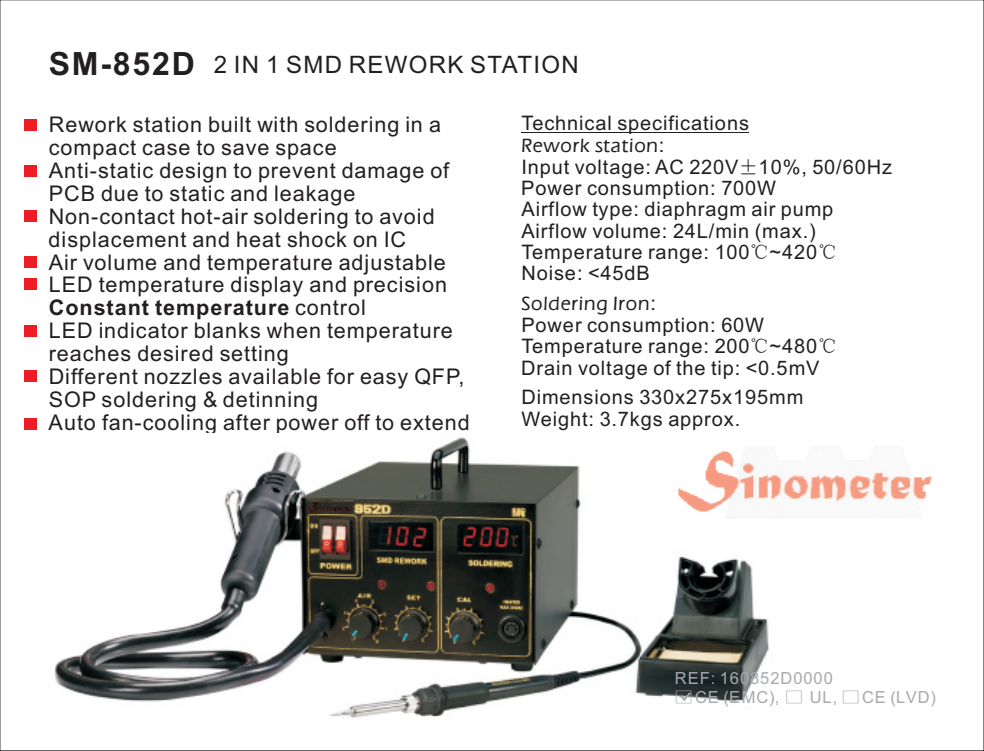
<style>
.page{position:relative;width:984px;height:751px;background:#fff}
.page>*{position:absolute;margin:0;border:0;box-sizing:border-box;transform-origin:0 0}
.t1{font:24px "Arial";letter-spacing:.055em;color:#231f20}
.t2{font:21.6px/22.8px "Arial";letter-spacing:.045em;color:#231f20}
.t3{font:20px/21.2px "Arial";letter-spacing:.045em;color:#231f20}
.t4{font:500 20px "Eras IT Cby BT";letter-spacing:.045em;color:#231f20}
.t5{font:16.8px "Arial Narrow";letter-spacing:.045em;color:#a8a9ad;scale:1.21 1}
.s1{font-weight:700;font-size:32px}
.s2{font-weight:700}
.s3{font-family:"Arial";font-weight:400}
.s4{font-family:"Sim Sun"}
</style>
<div class="page">
<div style="left:24px;top:165px;width:12px;height:12px;background:#ee1d23"></div>
<div style="left:24px;top:119px;width:12px;height:11px;background:#ee1d23"></div>
<div style="left:24px;top:210px;width:12px;height:12px;background:#ee1d23"></div>
<div style="left:24px;top:256px;width:12px;height:12px;background:#ee1d23"></div>
<div style="left:24px;top:278px;width:12px;height:12px;background:#ee1d23"></div>
<div style="left:24px;top:325px;width:12px;height:12px;background:#ee1d23"></div>
<div style="left:24px;top:370px;width:12px;height:12px;background:#ee1d23"></div>
<div style="left:24px;top:418px;width:12px;height:11px;background:#ee1d23"></div>
<img style="left:54px;top:437px;width:715px;height:281px">
<img style="left:308px;top:500px;width:44px;height:13px">
<img style="left:677px;top:447px;width:255px;height:73px">
<svg style="left:678px;top:691px;width:12px;height:10px"></svg>
<hr style="left:521px;top:132px;width:227px;height:1px;background:#231f20">
<p class="t1" style="left:49px;top:56px;width:531px"><span class="s1">SM-852D</span> 2 IN 1 SMD REWORK STATION</p>
<p class="t2" style="left:49px;top:115px;width:402px">Rework station built with soldering in a compact case to save space<br>Anti-static design to prevent damage of PCB due to static and leakage</p>
<p class="t2" style="left:49px;top:207px;width:387px">Non-contact hot-air soldering to avoid displacement and heat shock on IC</p>
<p class="t2" style="left:49px;top:252px;width:417px">Air volume and temperature adjustable LED temperature display and precision <span class="s2">Constant temperature</span> control<br>LED indicator blanks when temperature reaches desired setting<br>Different nozzles available for easy QFP, SOP soldering &amp; detinning</p>
<p class="t2" style="left:49px;top:413px;width:422px">Auto fan-cooling after power off to extend</p>
<p class="t3" style="left:521px;top:115px;width:229px">Technical specifications</p>
<p class="t4" style="left:521px;top:137px;width:144px">Rework station<span class="s3">:</span></p>
<p class="t3" style="left:521px;top:158px;width:372px">Input voltage: AC 220V<span class="s4">±</span>10%, 50/60Hz<br>Power consumption: 700W</p>
<p class="t3" style="left:521px;top:201px;width:317px">Airflow type: diaphragm air pump<br>Airflow volume: 24L/min (max.)<br>Temperature range: 100<span class="s4">℃</span>~420<span class="s4">℃<br></span>Noise: &lt;45dB</p>
<p class="t4" style="left:521px;top:295px;width:136px">Soldering Iron<span class="s3">:</span></p>
<p class="t3" style="left:521px;top:316px;width:317px">Power consumption: 60W<br>Temperature range: 200<span class="s4">℃</span>~480<span class="s4">℃</span></p>
<p class="t3" style="left:521px;top:388px;width:283px">Dimensions 330x275x195mm<br>Weight: 3.7kgs approx.</p>
<p class="t3" style="left:521px;top:359px;width:299px">Drain voltage of the tip: &lt;0.5mV</p>
<p class="t5" style="left:674px;top:671px;width:132px">REF: 160852D0000</p>
<p class="t5" style="left:674px;top:690px;width:217px"><span class="s4">□</span>CE (EMC), <span class="s4">□</span> UL, <span class="s4">□</span>CE (LVD)</p>
</div>
